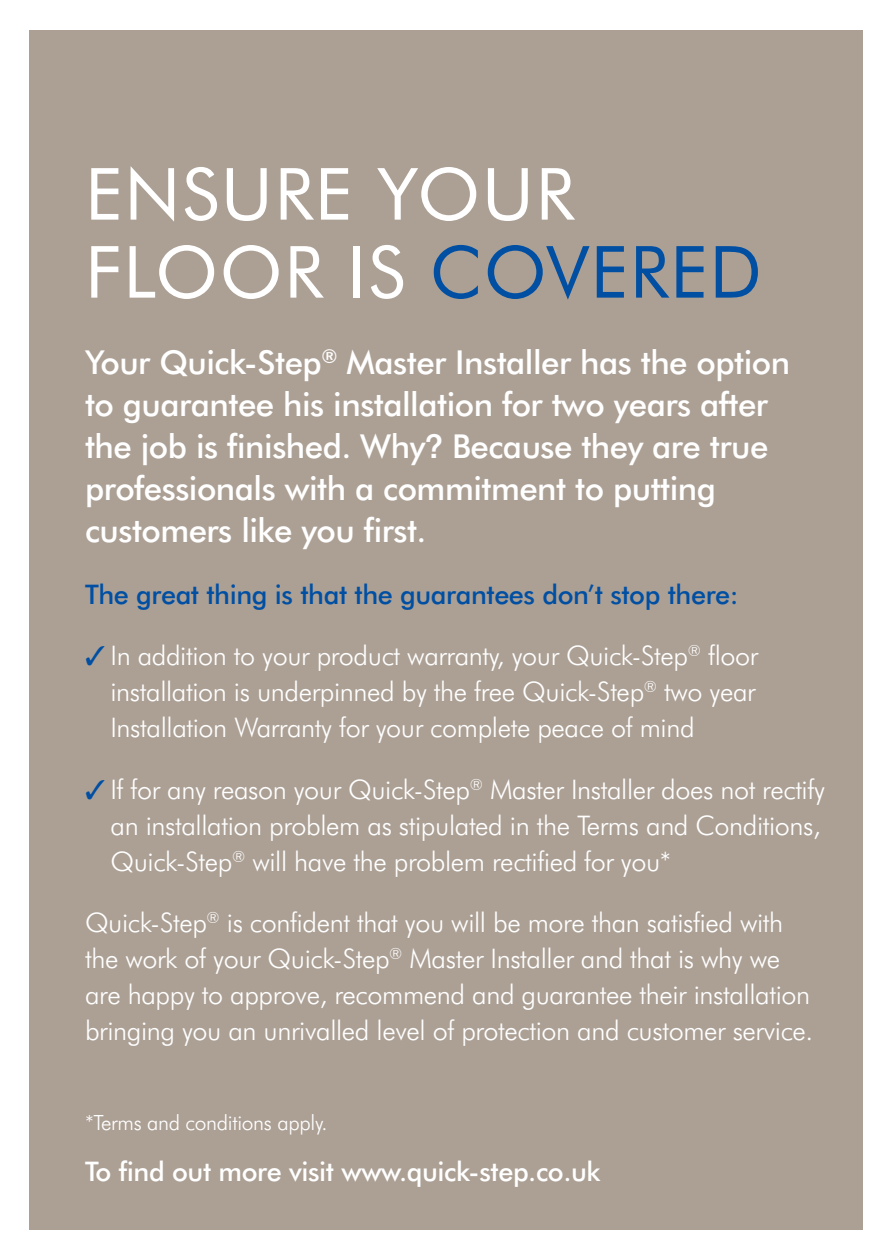
<style>
.page{position:relative;width:893px;height:1259px;background:#fff}
.page>*{position:absolute;margin:0;border:0;box-sizing:border-box;transform-origin:0 0}
.t1{font:72px/78px "Futura BT";letter-spacing:.025em;color:#fff}
.t2{font:500 33px/42px "Futura BT";letter-spacing:-.015em;color:#fff}
.t3{font:300 27px/36px "Futura BT";letter-spacing:-.015em;color:#fff}
.t4{font:500 27px "Futura BT";letter-spacing:-.015em;color:#004fa3}
.t5{font:500 27px "Futura BT";letter-spacing:-.015em;color:#fff}
.t6{font:300 21px "Futura BT";letter-spacing:-.015em;color:#fff}
.s1{color:#004fa3}
.s2{font-family:"Helvetica Neue LT"}
</style>
<div class="page">
<div style="left:30px;top:30px;width:833px;height:1199px;background:#aca095"></div>
<h1 class="t1" style="left:85px;top:154px;width:678px">ENSURE YOUR<br>FLOOR IS <span class="s1">COVERED</span></h1>
<p class="t2" style="left:85px;top:341px;width:707px">Your Quick-Step<sup>®</sup> Master Installer has the option to guarantee his installation for two years after the job is finished. Why<span class="s2">?</span> Because they are true professionals with a commitment to putting customers like you first.</p>
<p class="t4" style="left:85px;top:577px;width:655px">The great thing is that the guarantees don’t stop there:</p>
<p class="t3" style="left:110px;top:637px;width:649px;text-align:justify;text-indent:-25px"><span class="s1">✓</span> In addition to your product warranty, your Quick-Step<sup>®</sup> floor installation is underpinned by the free Quick-Step<sup>®</sup> two year Installation Warranty for your complete peace of mind</p>
<p class="t3" style="left:110px;top:771px;width:716px;text-indent:-25px"><span class="s1">✓</span> If for any reason your Quick-Step<sup>®</sup> Master Installer does not rectify an installation problem as stipulated in the Terms and Conditions,<br>Quick-Step<sup>®</sup> will have the problem rectified for you*</p>
<p class="t3" style="left:85px;top:904px;width:730px">Quick-Step<sup>®</sup> is confident that you will be more than satisfied with the work of your Quick-Step<sup>®</sup> Master Installer and that is why we are happy to approve, recommend and guarantee their installation bringing you an unrivalled level of protection and customer service.</p>
<p class="t6" style="left:85px;top:1110px;width:244px">*Terms and conditions apply.</p>
<p class="t5" style="left:85px;top:1155px;width:517px">To find out more visit www.quick-step.co.uk</p>
</div>
